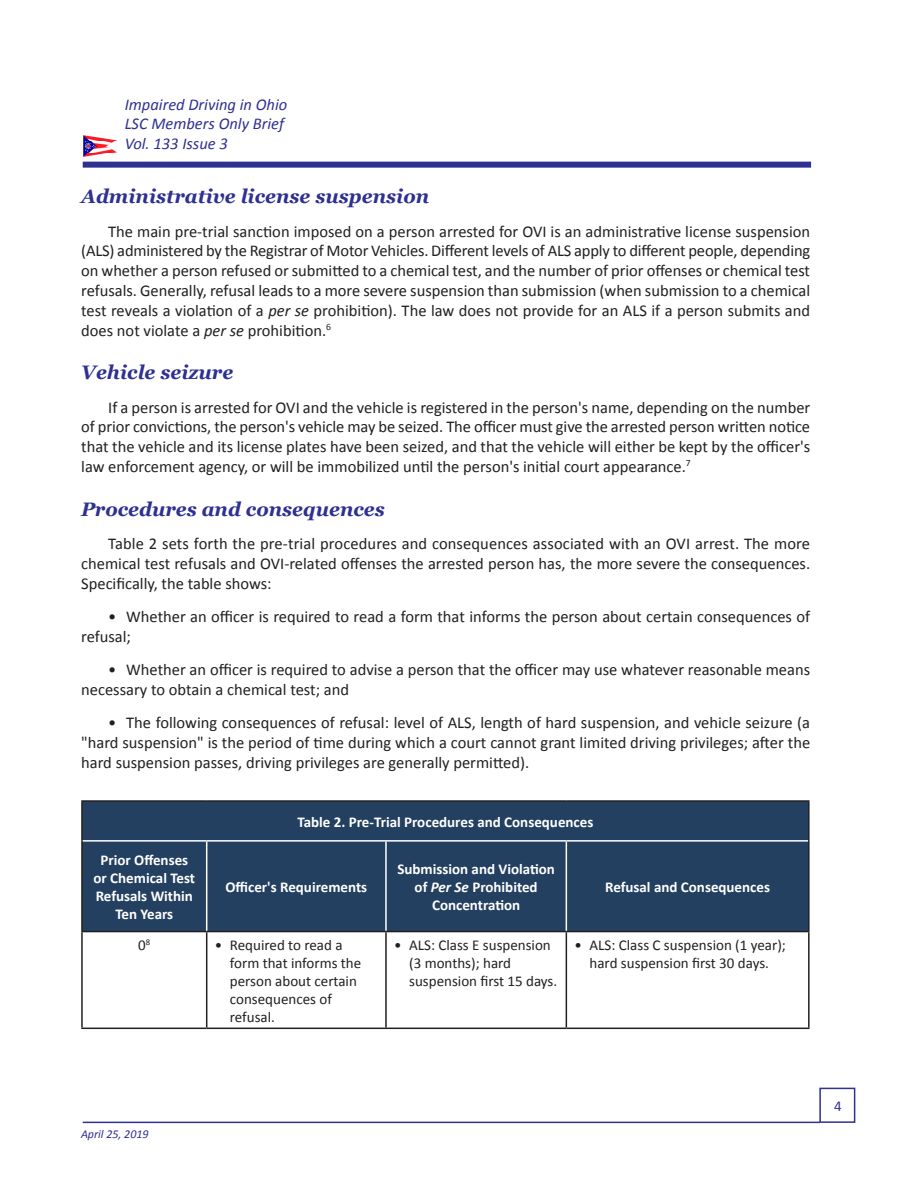
<style>
.page{position:relative;width:918px;height:1188px;background:#fff}
.page>*{position:absolute;margin:0;border:0;box-sizing:border-box;transform-origin:0 0}
.Subhead_1{font:italic 700 19.5px "Georgia";color:#2e3092}
.Body_text{font:16.5px/19.8px "Calibri";color:#231f20;text-align:justify}
.t1{font:italic 16.5px/19.8px "Calibri";color:#2e3092}
.Body_text-2{font:15px/18px "Calibri";color:#231f20}
.Body_text-3{font:700 15px/18px "Calibri";color:#fff;text-align:center}
.t2{font:15px "Calibri";color:#2e3092}
.t3{font:italic 12px "Calibri";color:#2e3092}
.s1{font-style:italic}
</style>
<div class="page">
<img style="left:83px;top:135px;width:33px;height:21px">
<hr style="left:83px;top:1122px;width:737px;height:1px;background:#2e3092">
<div style="left:83px;top:162px;width:728px;height:6px;background:#2e3092"></div>
<div style="left:819px;top:1088px;width:36px;height:35px;background:#fff;border:2px solid #2e3092"></div>
<div style="left:83px;top:802px;width:725px;height:129px;background:#244061"></div>
<hr style="left:81px;top:932px;width:2px;height:96px;background:#231f20">
<hr style="left:206px;top:932px;width:1px;height:96px;background:#231f20">
<hr style="left:385px;top:932px;width:2px;height:96px;background:#231f20">
<hr style="left:566px;top:932px;width:1px;height:96px;background:#231f20">
<hr style="left:808px;top:932px;width:2px;height:96px;background:#231f20">
<hr style="left:81px;top:1028px;width:126px;height:1px;background:#231f20">
<hr style="left:207px;top:1028px;width:179px;height:1px;background:#231f20">
<hr style="left:386px;top:1028px;width:180px;height:1px;background:#231f20">
<hr style="left:566px;top:1028px;width:244px;height:1px;background:#231f20">
<hr style="left:81px;top:841px;width:2px;height:90px;background:#231f20">
<hr style="left:808px;top:841px;width:2px;height:90px;background:#231f20">
<hr style="left:81px;top:931px;width:126px;height:1px;background:#231f20">
<hr style="left:207px;top:931px;width:179px;height:1px;background:#231f20">
<hr style="left:386px;top:931px;width:180px;height:1px;background:#231f20">
<hr style="left:566px;top:931px;width:244px;height:1px;background:#231f20">
<hr style="left:206px;top:842px;width:1px;height:89px;background:#fff">
<hr style="left:385px;top:842px;width:2px;height:89px;background:#fff">
<hr style="left:566px;top:842px;width:1px;height:89px;background:#fff">
<hr style="left:81px;top:800px;width:126px;height:2px;background:#231f20">
<hr style="left:81px;top:802px;width:2px;height:39px;background:#231f20">
<hr style="left:207px;top:800px;width:179px;height:2px;background:#231f20">
<hr style="left:386px;top:800px;width:180px;height:2px;background:#231f20">
<hr style="left:566px;top:800px;width:244px;height:2px;background:#231f20">
<hr style="left:808px;top:802px;width:2px;height:39px;background:#231f20">
<hr style="left:83px;top:840px;width:124px;height:2px;background:#fff">
<hr style="left:207px;top:840px;width:179px;height:2px;background:#fff">
<hr style="left:386px;top:840px;width:180px;height:2px;background:#fff">
<hr style="left:566px;top:840px;width:242px;height:2px;background:#fff">
<p class="t1" style="left:125px;top:94px;width:164px">Impaired Driving in Ohio<br>LSC Members Only Brief<br>Vol. 133 Issue 3</p>
<p class="Subhead_1" style="left:81px;top:184px;width:350px">Administrative license suspension</p>
<p class="Body_text" style="left:81px;top:221px;width:731px;text-indent:27px">The main pre-trial sanction imposed on a person arrested for OVI is an administrative license suspension (ALS) administered by the Registrar of Motor Vehicles. Different levels of ALS apply to different people, depending on whether a person refused or submitted to a chemical test, and the number of prior offenses or chemical test refusals. Generally, refusal leads to a more severe suspension than submission (when submission to a chemical test reveals a violation of a <span class="s1">per se</span> prohibition). The law does not provide for an ALS if a person submits and does not violate a <span class="s1">per se</span> prohibition.<sup>6</sup></p>
<p class="Subhead_1" style="left:81px;top:360px;width:153px">Vehicle seizure</p>
<p class="Body_text" style="left:81px;top:397px;width:731px;text-indent:27px">If a person is arrested for OVI and the vehicle is registered in the person's name, depending on the number of prior convictions, the person's vehicle may be seized. The officer must give the arrested person written notice that the vehicle and its license plates have been seized, and that the vehicle will either be kept by the officer's law enforcement agency, or will be immobilized until the person's initial court appearance.<sup>7</sup></p>
<p class="Subhead_1" style="left:81px;top:496px;width:305px">Procedures and consequences</p>
<p class="Body_text" style="left:81px;top:534px;width:730px;text-indent:27px">Table 2 sets forth the pre-trial procedures and consequences associated with an OVI arrest. The more chemical test refusals and OVI-related offenses the arrested person has, the more severe the consequences.<br>Specifically, the table shows:</p>
<p class="Body_text" style="left:81px;top:607px;width:730px;text-indent:27px">• Whether an officer is required to read a form that informs the person about certain consequences of refusal;</p>
<p class="Body_text" style="left:81px;top:660px;width:731px;text-indent:27px">• Whether an officer is required to advise a person that the officer may use whatever reasonable means necessary to obtain a chemical test; and</p>
<p class="Body_text" style="left:81px;top:713px;width:730px;text-indent:27px">• The following consequences of refusal: level of ALS, length of hard suspension, and vehicle seizure (a "hard suspension" is the period of time during which a court cannot grant limited driving privileges; after the hard suspension passes, driving privileges are generally permitted).</p>
<p class="Body_text-3" style="left:94px;top:851px;width:103px">Prior Offenses or Chemical Test<br>Refusals Within<br>Ten Years</p>
<p class="Body_text-3" style="left:297px;top:813px;width:298px">Table 2. Pre-Trial Procedures and Consequences</p>
<p class="Body_text-3" style="left:225px;top:878px;width:143px">Officer's Requirements</p>
<p class="Body_text-3" style="left:397px;top:860px;width:159px">Submission and Violation of <span class="s1">Per Se</span> Prohibited<br>Concentration</p>
<p class="Body_text-3" style="left:605px;top:878px;width:166px">Refusal and Consequences</p>
<p class="Body_text-2" style="left:138px;top:936px;width:14px">0<sup>8</sup></p>
<p class="Body_text-2" style="left:230px;top:936px;width:133px;text-indent:-15px">• Required to read a form that informs the person about certain consequences of refusal.</p>
<p class="Body_text-2" style="left:409px;top:936px;width:150px;text-indent:-15px">• ALS: Class E suspension (3 months); hard suspension first 15 days.</p>
<p class="Body_text-2" style="left:575px;top:936px;width:213px;text-align:center">• ALS: Class C suspension (1 year); hard suspension first 30 days.</p>
<p class="t3" style="left:81px;top:1126px;width:69px">April 25, 2019</p>
<p class="t2" style="left:834px;top:1096px;width:9px">4</p>
</div>
